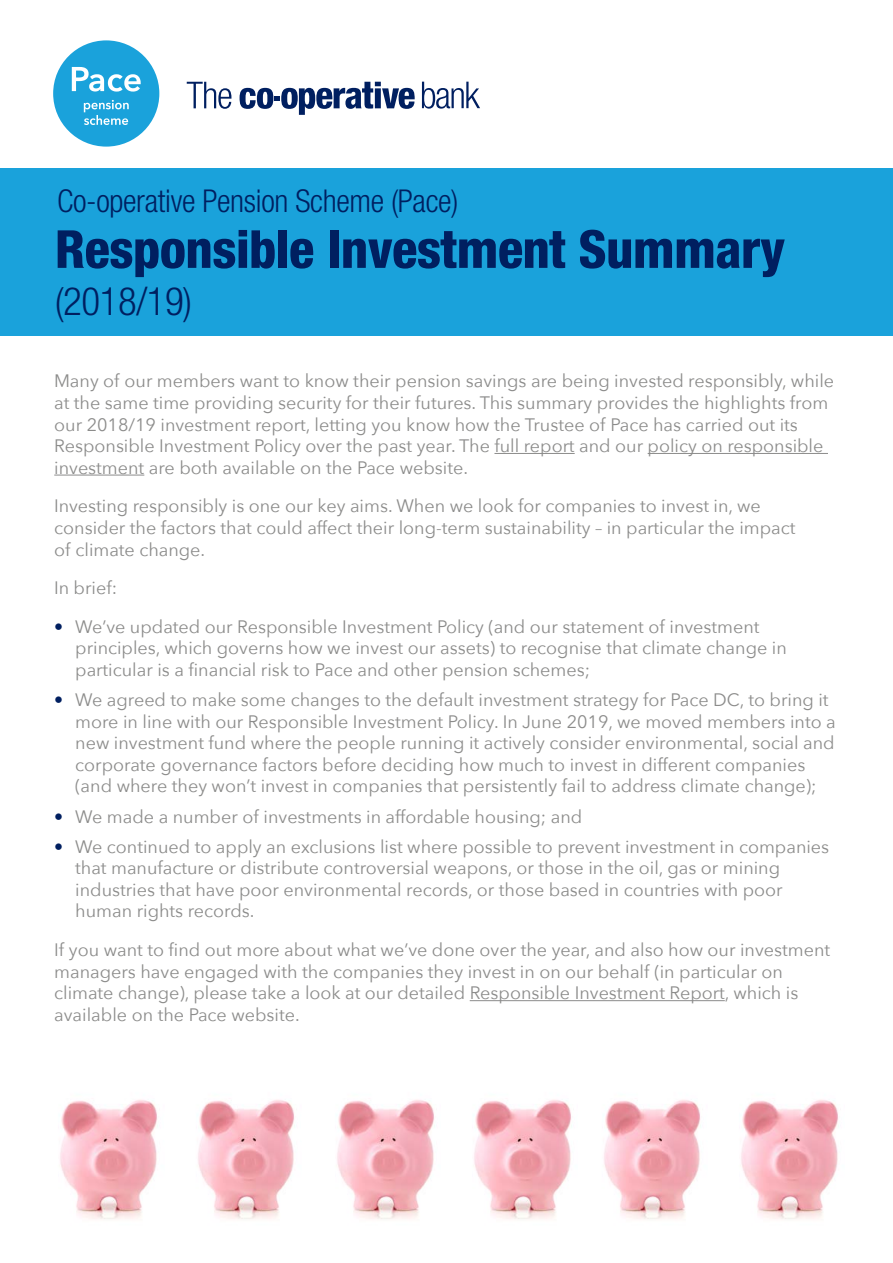
<style>
.page{position:relative;width:893px;height:1263px;background:#fff}
.page>*{position:absolute;margin:0;border:0;box-sizing:border-box;transform-origin:0 0}
.t1{font:800 condensed 52.5px "Helvetica Neue";letter-spacing:-.01em;color:#001f60}
.t2{font:300 condensed 39px "Helvetica Neue";letter-spacing:-.01em;color:#001f60}
.t3{font:300 condensed 31.5px "Helvetica Neue";letter-spacing:-.01em;color:#001f60}
.t4{font:18px/21.6px "Avenir Next";color:#8c8c8b}
.s1{color:#001f60}
</style>
<div class="page">
<div style="left:0;top:168px;width:893px;height:168px;background:#1aa2db"></div>
<div style="left:53px;top:40px;width:106px;height:107px;background:#1aa2db;border-radius:50%"></div>
<svg style="left:72px;top:67px;width:69px;height:25px"></svg>
<svg style="left:84px;top:100px;width:45px;height:25px"></svg>
<hr style="left:494px;top:453px;width:81px;height:1px;background:#8c8c8b">
<hr style="left:648px;top:453px;width:180px;height:1px;background:#8c8c8b">
<hr style="left:54px;top:475px;width:90px;height:1px;background:#8c8c8b">
<hr style="left:470px;top:1000px;width:255px;height:1px;background:#8c8c8b">
<svg style="left:187px;top:82px;width:44px;height:27px"></svg>
<svg style="left:240px;top:82px;width:175px;height:33px"></svg>
<svg style="left:422px;top:82px;width:58px;height:27px"></svg>
<img style="left:60px;top:1100px;width:98px;height:119px">
<img style="left:198px;top:1100px;width:97px;height:119px">
<img style="left:337px;top:1100px;width:98px;height:119px">
<img style="left:474px;top:1100px;width:98px;height:119px">
<img style="left:604px;top:1100px;width:97px;height:119px">
<img style="left:741px;top:1100px;width:98px;height:119px">
<h3 class="t3" style="left:57px;top:182px;width:403px">Co-operative Pension Scheme (Pace)</h3>
<h1 class="t1" style="left:55px;top:217px;width:732px">Responsible Investment Summary</h1>
<h2 class="t2" style="left:55px;top:278px;width:139px">(2018/19)</h2>
<p class="t4" style="left:54px;top:369px;width:782px">Many of our members want to know their pension savings are being invested responsibly, while at the same time providing security for their futures. This summary provides the highlights from our 2018/19 investment report, letting you know how the Trustee of Pace has carried out its Responsible Investment Policy over the past year. The full report and our policy on responsible investment are both available on the Pace website.</p>
<p class="t4" style="left:54px;top:494px;width:743px">Investing responsibly is one our key aims. When we look for companies to invest in, we consider the factors that could affect their long-term sustainability – in particular the impact of climate change.</p>
<p class="t4" style="left:54px;top:576px;width:65px">In brief:</p>
<p class="t4" style="left:75px;top:615px;width:713px;text-indent:-21px"><span class="s1">•</span> We’ve updated our Responsible Investment Policy (and our statement of investment principles, which governs how we invest our assets) to recognise that climate change in particular is a financial risk to Pace and other pension schemes;</p>
<p class="t4" style="left:75px;top:688px;width:762px;text-indent:-21px"><span class="s1">•</span> We agreed to make some changes to the default investment strategy for Pace DC, to bring it more in line with our Responsible Investment Policy. In June 2019, we moved members into a new investment fund where the people running it actively consider environmental, social and corporate governance factors before deciding how much to invest in different companies (and where they won’t invest in companies that persistently fail to address climate change);</p>
<p class="t4" style="left:54px;top:805px;width:530px"><span class="s1">•</span> We made a number of investments in affordable housing; and</p>
<p class="t4" style="left:75px;top:835px;width:755px;text-indent:-21px"><span class="s1">•</span> We continued to apply an exclusions list where possible to prevent investment in companies that manufacture or distribute controversial weapons, or those in the oil, gas or mining industries that have poor environmental records, or those based in countries with poor human rights records.</p>
<p class="t4" style="left:54px;top:938px;width:778px">If you want to find out more about what we’ve done over the year, and also how our investment managers have engaged with the companies they invest in on our behalf (in particular on climate change), please take a look at our detailed Responsible Investment Report, which is available on the Pace website.</p>
</div>
